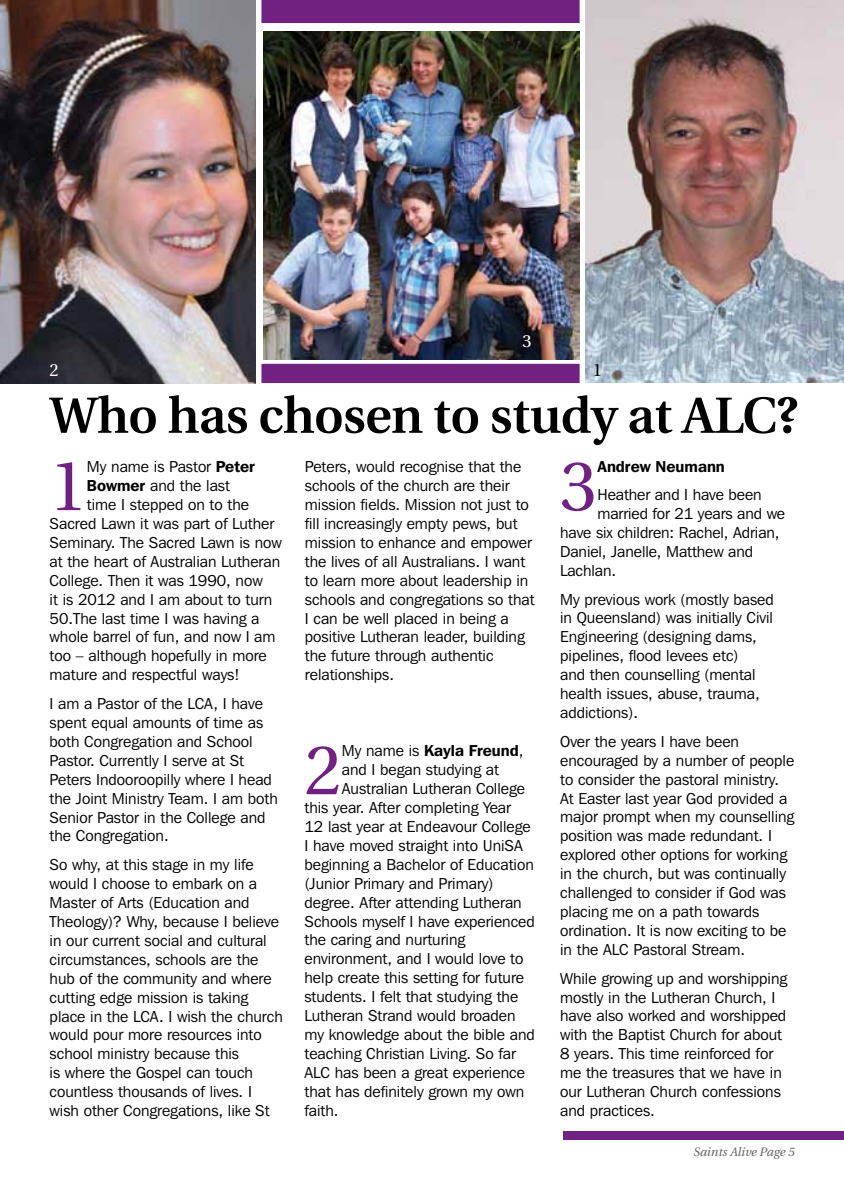
<style>
.page{position:relative;width:844px;height:1191px;background:#fff}
.page>*{position:absolute;margin:0;border:0;box-sizing:border-box;transform-origin:0 0}
.t1{font:70.35px "Utopia";color:#712181}
.t2{font:600 50.75px "Utopia";letter-spacing:-.01em;color:#000}
.t3{font:17.5px "Utopia";color:#fff}
.t4{font:17.5px "Utopia";color:#000}
.t5{font:15.75px/18.9px "Franklin Gothic IT Cby BT";color:#000}
.t6{font:600 15.75px "Franklin Gothic IT Cby BT";color:#000}
.t7{font:italic 12.25px "Utopia";color:#636466}
.s1{font-weight:600}
.s2{font-weight:400}
</style>
<div class="page">
<div style="left:563px;top:1131px;width:280px;height:9px;background:#712181"></div>
<img style="left:585px;top:0;width:258px;height:382px">
<img style="left:0;top:0;width:255px;height:383px">
<div style="left:261px;top:364px;width:318px;height:19px;background:#712181"></div>
<div style="left:261px;top:0;width:318px;height:23px;background:#712181"></div>
<img style="left:263px;top:32px;width:316px;height:328px">
<p class="t3" style="left:50px;top:360px;width:11px">2</p>
<p class="t3" style="left:522px;top:332px;width:11px">3</p>
<p class="t3" style="left:518px;top:335px;width:11px">3</p>
<p class="t4" style="left:592px;top:360px;width:11px">1</p>
<h2 class="t2" style="left:50px;top:387px;width:750px">Who has chosen to study at ALC?</h2>
<h1 class="t1" style="left:50px;top:447px;width:39px">1</h1>
<p class="t5" style="left:87px;top:457px;width:169px">My name is Pastor <span class="s1">Peter</span></p>
<p class="t5" style="left:87px;top:476px;width:144px"><span class="s1">Bowmer</span> and the last</p>
<p class="t5" style="left:87px;top:495px;width:163px">time I stepped on to the</p>
<p class="t5" style="left:50px;top:514px;width:226px">Sacred Lawn it was part of Luther</p>
<p class="t5" style="left:50px;top:533px;width:234px">Seminary. The Sacred Lawn is now</p>
<p class="t5" style="left:50px;top:551px;width:232px">at the heart of Australian Lutheran</p>
<p class="t5" style="left:50px;top:570px;width:214px">College. Then it was 1990, now</p>
<p class="t5" style="left:50px;top:589px;width:224px">it is 2012 and I am about to turn</p>
<p class="t5" style="left:50px;top:608px;width:211px">50.The last time I was having a</p>
<p class="t5" style="left:50px;top:627px;width:227px">whole barrel of fun, and now I am</p>
<p class="t5" style="left:50px;top:646px;width:218px">too – although hopefully in more</p>
<p class="t5" style="left:50px;top:665px;width:191px">mature and respectful ways!</p>
<p class="t5" style="left:50px;top:694px;width:230px">I am a Pastor of the LCA, I have spent equal amounts of time as both Congregation and School<br>Pastor. Currently I serve at St<br>Peters Indooroopilly where I head the Joint Ministry Team. I am both<br>Senior Pastor in the College and the Congregation.</p>
<p class="t5" style="left:50px;top:855px;width:234px">So why, at this stage in my life would I choose to embark on a<br>Master of Arts (Education and<br>Theology)? Why, because I believe in our current social and cultural circumstances, schools are the hub of the community and where cutting edge mission is taking place in the LCA. I wish the church would pour more resources into school ministry because this<br>is where the Gospel can touch countless thousands of lives. I wish other Congregations, like St</p>
<p class="t5" style="left:305px;top:457px;width:231px">Peters, would recognise that the schools of the church are their mission fields. Mission not just to fill increasingly empty pews, but mission to enhance and empower the lives of all Australians. I want to learn more about leadership in schools and congregations so that<br>I can be well placed in being a positive Lutheran leader, building the future through authentic relationships.</p>
<h1 class="t1" style="left:304px;top:731px;width:39px">2</h1>
<p class="t6" style="left:342px;top:741px;width:183px"><span class="s2">My name is</span> Kayla Freund<span class="s2">,</span></p>
<p class="t5" style="left:342px;top:760px;width:158px">and I began studying at</p>
<p class="t5" style="left:342px;top:779px;width:185px">Australian Lutheran College</p>
<p class="t5" style="left:304px;top:798px;width:208px">this year. After completing Year</p>
<p class="t5" style="left:304px;top:817px;width:228px">12 last year at Endeavour College</p>
<p class="t5" style="left:304px;top:835px;width:220px">I have moved straight into UniSA</p>
<p class="t5" style="left:304px;top:854px;width:231px">beginning a Bachelor of Education</p>
<p class="t5" style="left:304px;top:873px;width:190px">(Junior Primary and Primary)</p>
<p class="t5" style="left:304px;top:892px;width:219px">degree. After attending Lutheran</p>
<p class="t5" style="left:304px;top:911px;width:232px">Schools myself I have experienced</p>
<p class="t5" style="left:304px;top:930px;width:162px">the caring and nurturing</p>
<p class="t5" style="left:304px;top:949px;width:220px">environment, and I would love to</p>
<p class="t5" style="left:304px;top:968px;width:221px">help create this setting for future</p>
<p class="t5" style="left:304px;top:987px;width:215px">students. I felt that studying the</p>
<p class="t5" style="left:304px;top:1006px;width:212px">Lutheran Strand would broaden</p>
<p class="t5" style="left:304px;top:1024px;width:232px">my knowledge about the bible and</p>
<p class="t5" style="left:304px;top:1043px;width:213px">teaching Christian Living. So far</p>
<p class="t5" style="left:304px;top:1062px;width:222px">ALC has been a great experience</p>
<p class="t5" style="left:304px;top:1081px;width:221px">that has definitely grown my own</p>
<p class="t5" style="left:304px;top:1100px;width:36px">faith.</p>
<h1 class="t1" style="left:560px;top:447px;width:39px">3</h1>
<p class="t6" style="left:597px;top:457px;width:129px">Andrew Neumann</p>
<p class="t5" style="left:597px;top:485px;width:165px">Heather and I have been</p>
<p class="t5" style="left:597px;top:504px;width:189px">married for 21 years and we</p>
<p class="t5" style="left:560px;top:522px;width:221px">have six children: Rachel, Adrian,</p>
<p class="t5" style="left:560px;top:541px;width:194px">Daniel, Janelle, Matthew and</p>
<p class="t5" style="left:560px;top:560px;width:57px">Lachlan.</p>
<p class="t5" style="left:560px;top:589px;width:215px">My previous work (mostly based in Queensland) was initially Civil<br>Engineering (designing dams, pipelines, flood levees etc)<br>and then counselling (mental health issues, abuse, trauma, addictions).</p>
<p class="t5" style="left:560px;top:731px;width:235px">Over the years I have been encouraged by a number of people to consider the pastoral ministry.<br>At Easter last year God provided a major prompt when my counselling position was made redundant. I explored other options for working in the church, but was continually challenged to consider if God was placing me on a path towards ordination. It is now exciting to be in the ALC Pastoral Stream.</p>
<p class="t5" style="left:560px;top:968px;width:228px">While growing up and worshipping mostly in the Lutheran Church, I have also worked and worshipped with the Baptist Church for about<br>8 years. This time reinforced for me the treasures that we have in our Lutheran Church confessions and practices.</p>
<p class="t7" style="left:693px;top:1144px;width:103px">Saints Alive Page 5</p>
</div>
